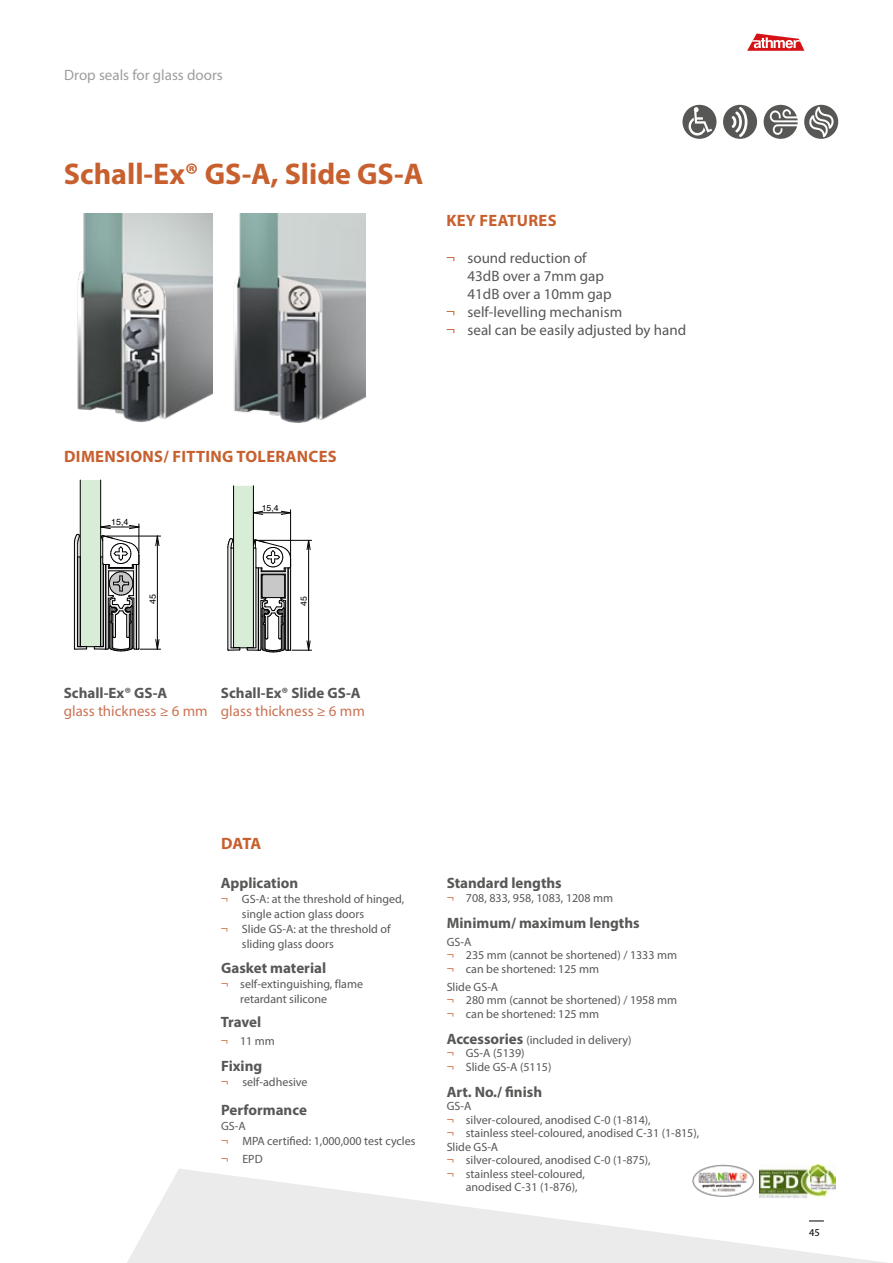
<style>
.page{position:relative;width:893px;height:1263px;background:#fff}
.page>*{position:absolute;margin:0;border:0;box-sizing:border-box;transform-origin:0 0}
.t1{font:700 30px "Myriad Pro";color:#c7602e}
.t2{font:700 16.5px "Myriad Pro";letter-spacing:.02em;color:#c7602e}
.t3{font:700 15px "Myriad Pro";color:#575756}
.t4{font:15px "Myriad Pro";color:#575756}
.t5{font:15px "Myriad Pro";color:#cb7353}
.t6{font:15px "Myriad Pro";color:#9d9d9c}
.t7{font:12px/13.5px "Myriad Pro";color:#575756}
.t8{font:10.5px "Myriad Pro";color:#000}
.t9{font:8.85px "Helvetica";color:#000}
.t10{font:8.7px "Helvetica";color:#000}
.s1{color:#c7602e}
.s2{font-weight:700;font-size:15px}
</style>
<div class="page">
<svg style="left:127px;top:1169px;width:759px;height:94px;fill:#ebebeb"></svg>
<svg style="left:747px;top:33px;width:57px;height:18px"></svg>
<svg style="left:809px;top:1220px;width:15px;height:1px"></svg>
<svg style="left:74px;top:480px;width:87px;height:171px"></svg>
<hr style="left:106px;top:536px;width:55px;height:1px;background:#000">
<hr style="left:157px;top:536px;width:1px;height:113px;background:#000">
<img style="left:77px;top:213px;width:289px;height:210px">
<svg style="left:227px;top:486px;width:85px;height:166px"></svg>
<hr style="left:253px;top:512px;width:38px;height:1px;background:#000">
<img style="left:692px;top:1164px;width:63px;height:34px">
<img style="left:760px;top:1164px;width:75px;height:34px">
<div style="left:804px;top:105px;width:34px;height:34px;background:#575756;border-radius:50%"></div>
<svg style="left:808px;top:107px;width:26px;height:30px"></svg>
<div style="left:723px;top:105px;width:34px;height:34px;background:#575756;border-radius:50%"></div>
<svg style="left:732px;top:107px;width:15px;height:30px"></svg>
<svg style="left:764px;top:105px;width:34px;height:34px"></svg>
<div style="left:682px;top:105px;width:34px;height:34px;background:#575756;border-radius:50%"></div>
<svg style="left:689px;top:107px;width:23px;height:29px"></svg>
<p class="t6" style="left:64px;top:66px;width:160px">Drop seals for glass doors</p>
<h1 class="t1" style="left:64px;top:155px;width:361px">Schall-Ex® GS-A, Slide GS-A</h1>
<h2 class="t2" style="left:446px;top:209px;width:112px">KEY FEATURES</h2>
<p class="t4" style="left:446px;top:248px;width:142px"><span class="s1">¬</span> sound reduction of</p>
<p class="t4" style="left:468px;top:266px;width:138px">43dB over a 7mm gap</p>
<p class="t4" style="left:468px;top:284px;width:146px">41dB over a 10mm gap</p>
<p class="t4" style="left:446px;top:302px;width:177px"><span class="s1">¬</span> self-levelling mechanism</p>
<p class="t4" style="left:446px;top:320px;width:241px"><span class="s1">¬</span> seal can be easily adjusted by hand</p>
<h2 class="t2" style="left:64px;top:445px;width:274px">DIMENSIONS/ FITTING TOLERANCES</h2>
<p class="t9" style="left:111px;top:515px;width:19px">15,4</p>
<p class="t9" style="left:146px;top:604px;width:11px;rotate:-90deg">45</p>
<p class="t10" style="left:262px;top:501px;width:18px">15,4</p>
<p class="t10" style="left:297px;top:606px;width:11px;rotate:-90deg">45</p>
<p class="t3" style="left:64px;top:683px;width:105px">Schall-Ex® GS-A</p>
<p class="t5" style="left:64px;top:701px;width:145px">glass thickness ≥ 6 mm</p>
<p class="t3" style="left:221px;top:683px;width:141px">Schall-Ex® Slide GS-A</p>
<p class="t5" style="left:221px;top:701px;width:145px">glass thickness ≥ 6 mm</p>
<h2 class="t2" style="left:221px;top:833px;width:42px">DATA</h2>
<p class="t3" style="left:221px;top:873px;width:79px">Application</p>
<p class="t7" style="left:221px;top:892px;width:185px"><span class="s1">¬</span> GS-A: at the threshold of hinged,</p>
<p class="t7" style="left:242px;top:907px;width:124px">single action glass doors</p>
<p class="t7" style="left:221px;top:922px;width:172px"><span class="s1">¬</span> Slide GS-A: at the threshold of</p>
<p class="t7" style="left:242px;top:937px;width:93px">sliding glass doors</p>
<p class="t3" style="left:221px;top:958px;width:107px">Gasket material</p>
<p class="t7" style="left:240px;top:976px;width:124px;line-height:15px;text-indent:-19px"><span class="s1">¬</span> self-extinguishing, flame retardant silicone</p>
<p class="t3" style="left:221px;top:1012px;width:42px">Travel</p>
<p class="t7" style="left:221px;top:1034px;width:55px"><span class="s1">¬</span> 11 mm</p>
<p class="t3" style="left:221px;top:1056px;width:43px">Fixing</p>
<p class="t7" style="left:221px;top:1075px;width:88px"><span class="s1">¬</span> self-adhesive</p>
<p class="t3" style="left:221px;top:1100px;width:87px">Performance</p>
<p class="t7" style="left:221px;top:1118px;width:196px;line-height:15px">GS-A<br><span class="s1">¬</span> MPA certified: 1,000,000 test cycles</p>
<p class="t7" style="left:221px;top:1152px;width:43px"><span class="s1">¬</span> EPD</p>
<p class="t3" style="left:447px;top:873px;width:117px">Standard lengths</p>
<p class="t7" style="left:447px;top:891px;width:168px"><span class="s1">¬</span> 708, 833, 958, 1083, 1208 mm</p>
<p class="t3" style="left:447px;top:913px;width:195px">Minimum/ maximum lengths</p>
<p class="t7" style="left:447px;top:935px;width:232px">GS-A<br><span class="s1">¬</span> 235 mm (cannot be shortened) / 1333 mm <span class="s1">¬</span> can be shortened: 125 mm</p>
<p class="t7" style="left:447px;top:980px;width:232px">Slide GS-A<br><span class="s1">¬</span> 280 mm (cannot be shortened) / 1958 mm <span class="s1">¬</span> can be shortened: 125 mm</p>
<p class="t7" style="left:447px;top:1033px;width:186px"><span class="s2">Accessories</span> (included in delivery) <span class="s1">¬</span> GS-A (5139)<br><span class="s1">¬</span> Slide GS-A (5115)</p>
<p class="t3" style="left:447px;top:1082px;width:97px">Art. No./ finish</p>
<p class="t7" style="left:447px;top:1099px;width:26px">GS-A</p>
<p class="t7" style="left:447px;top:1113px;width:205px"><span class="s1">¬</span> silver-coloured, anodised C-0 (1-814),</p>
<p class="t7" style="left:447px;top:1126px;width:254px"><span class="s1">¬</span> stainless steel-coloured, anodised C-31 (1-815),</p>
<p class="t7" style="left:447px;top:1140px;width:53px">Slide GS-A</p>
<p class="t7" style="left:447px;top:1153px;width:205px"><span class="s1">¬</span> silver-coloured, anodised C-0 (1-875),</p>
<p class="t7" style="left:447px;top:1167px;width:140px"><span class="s1">¬</span> stainless steel-coloured,</p>
<p class="t7" style="left:466px;top:1180px;width:113px">anodised C-31 (1-876),</p>
<p class="t8" style="left:809px;top:1226px;width:12px">45</p>
</div>
